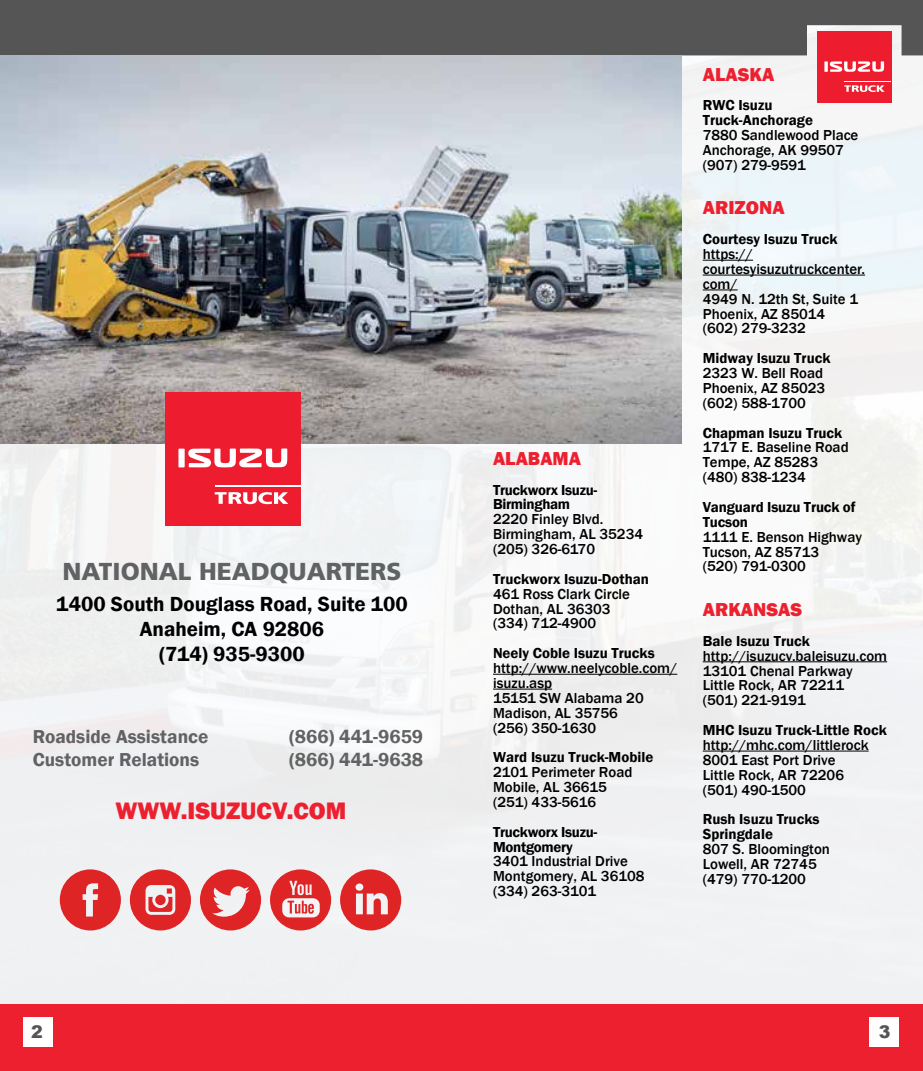
<style>
.page{position:relative;width:923px;height:1071px;background:#fff}
.page>*{position:absolute;margin:0;border:0;box-sizing:border-box;transform-origin:0 0}
.t1{font:900 24.5px "Frutiger LT Std";color:#606263}
.t2{font:800 24.5px "Franklin Gothic";color:#ed2030}
.t3{font:600 21px/25.2px "Franklin Gothic";color:#000;text-align:center}
.t4{font:600 19.25px "Franklin Gothic";color:#606263}
.t5{font:800 19.25px "Franklin Gothic";color:#ed2030}
.t6{font:900 17.5px "Arial";color:#555}
.t7{font:500 14.88px/14.9px "Franklin Gothic";color:#000}
.t8{font:600 14.88px/14.9px "Franklin Gothic";color:#000}
.t9{font:600 14.88px/14.9px "Franklin Gothic";letter-spacing:-.02em;color:#000}
</style>
<div class="page">
<img style="left:0;top:55px;width:922px;height:949px">
<div style="left:0;top:1004px;width:922px;height:67px;background:#ed2030"></div>
<div style="left:24px;top:1018px;width:29px;height:29px;background:#fff"></div>
<div style="left:869px;top:1018px;width:30px;height:29px;background:#fff"></div>
<div style="left:0;top:0;width:922px;height:55px;background:#555"></div>
<div style="left:817px;top:32px;width:74px;height:71px;background:#ed1c2e"></div>
<hr style="left:844px;top:81px;width:47px;height:1px;background:#fff">
<svg style="left:844px;top:85px;width:40px;height:7px"></svg>
<svg style="left:824px;top:61px;width:59px;height:11px"></svg>
<hr style="left:493px;top:674px;width:184px;height:1px;background:#000">
<hr style="left:493px;top:689px;width:59px;height:1px;background:#000">
<hr style="left:702px;top:260px;width:50px;height:1px;background:#000">
<hr style="left:702px;top:275px;width:162px;height:1px;background:#000">
<hr style="left:702px;top:290px;width:35px;height:1px;background:#000">
<hr style="left:702px;top:661px;width:185px;height:1px;background:#000">
<hr style="left:702px;top:751px;width:166px;height:1px;background:#000">
<img style="left:0;top:55px;width:681px;height:389px">
<div style="left:165px;top:392px;width:135px;height:134px;background:#ed1c2e"></div>
<hr style="left:215px;top:485px;width:85px;height:1px;background:#fff">
<svg style="left:215px;top:492px;width:73px;height:12px"></svg>
<svg style="left:178px;top:448px;width:109px;height:19px"></svg>
<svg style="left:340px;top:869px;width:61px;height:61px"></svg>
<svg style="left:130px;top:869px;width:61px;height:61px"></svg>
<svg style="left:60px;top:869px;width:61px;height:61px"></svg>
<svg style="left:200px;top:869px;width:61px;height:61px"></svg>
<svg style="left:270px;top:869px;width:61px;height:61px"></svg>
<h1 class="t1" style="left:62px;top:557px;width:340px">NATIONAL HEADQUARTERS</h1>
<h2 class="t3" style="left:56px;top:592px;width:353px">1400 South Douglass Road, Suite 100<br>Anaheim, CA 92806<br>(714) 935-9300</h2>
<p class="t4" style="left:33px;top:725px;width:177px">Roadside Assistance</p>
<p class="t4" style="left:289px;top:725px;width:135px">(866) 441-9659</p>
<p class="t4" style="left:33px;top:748px;width:168px">Customer Relations</p>
<p class="t4" style="left:289px;top:748px;width:135px">(866) 441-9638</p>
<h1 class="t2" style="left:115px;top:795px;width:232px">WWW.ISUZUCV.COM</h1>
<p class="t5" style="left:493px;top:446px;width:90px">ALABAMA</p>
<p class="t9" style="left:493px;top:482px;width:106px">Truckworx Isuzu-<br>Birmingham</p>
<p class="t7" style="left:493px;top:512px;width:152px">2220 Finley Blvd.<br>Birmingham, AL 35234 (205) 326-6170</p>
<p class="t8" style="left:493px;top:572px;width:157px">Truckworx Isuzu-Dothan</p>
<p class="t7" style="left:493px;top:587px;width:138px">461 Ross Clark Circle<br>Dothan, AL 36303 (334) 712-4900</p>
<p class="t8" style="left:493px;top:646px;width:163px">Neely Coble Isuzu Trucks</p>
<p class="t7" style="left:493px;top:661px;width:186px">http://www.neelycoble.com/ isuzu.asp<br>15151 SW Alabama 20<br>Madison, AL 35756<br>(256) 350-1630</p>
<p class="t8" style="left:493px;top:750px;width:162px">Ward Isuzu Truck-Mobile</p>
<p class="t7" style="left:493px;top:765px;width:141px">2101 Perimeter Road<br>Mobile, AL 36615 (251) 433-5616</p>
<p class="t9" style="left:493px;top:825px;width:106px">Truckworx Isuzu-<br>Montgomery</p>
<p class="t7" style="left:493px;top:854px;width:153px">3401 Industrial Drive<br>Montgomery, AL 36108 (334) 263-3101</p>
<p class="t5" style="left:702px;top:62px;width:73px">ALASKA</p>
<p class="t8" style="left:702px;top:98px;width:112px">RWC Isuzu<br>Truck-Anchorage</p>
<p class="t7" style="left:702px;top:128px;width:157px">7880 Sandlewood Place<br>Anchorage, AK 99507 (907) 279-9591</p>
<p class="t5" style="left:702px;top:196px;width:83px">ARIZONA</p>
<p class="t8" style="left:702px;top:232px;width:136px">Courtesy Isuzu Truck</p>
<p class="t7" style="left:702px;top:247px;width:164px">https:// courtesyisuzutruckcenter. com/<br>4949 N. 12th St, Suite 1<br>Phoenix, AZ 85014<br>(602) 279-3232</p>
<p class="t8" style="left:702px;top:351px;width:129px">Midway Isuzu Truck</p>
<p class="t7" style="left:702px;top:366px;width:124px">2323 W. Bell Road<br>Phoenix, AZ 85023 (602) 588-1700</p>
<p class="t8" style="left:702px;top:425px;width:141px">Chapman Isuzu Truck</p>
<p class="t7" style="left:702px;top:440px;width:147px">1717 E. Baseline Road<br>Tempe, AZ 85283 (480) 838-1234</p>
<p class="t8" style="left:702px;top:500px;width:154px">Vanguard Isuzu Truck of<br>Tucson</p>
<p class="t7" style="left:702px;top:529px;width:161px">1111 E. Benson Highway<br>Tucson, AZ 85713<br>(520) 791-0300</p>
<p class="t5" style="left:702px;top:597px;width:101px">ARKANSAS</p>
<p class="t8" style="left:702px;top:634px;width:109px">Bale Isuzu Truck</p>
<p class="t7" style="left:702px;top:648px;width:186px">http://isuzucv.baleisuzu.com<br>13101 Chenal Parkway<br>Little Rock, AR 72211<br>(501) 221-9191</p>
<p class="t8" style="left:702px;top:723px;width:185px">MHC Isuzu Truck-Little Rock</p>
<p class="t7" style="left:702px;top:738px;width:167px">http://mhc.com/littlerock<br>8001 East Port Drive<br>Little Rock, AR 72206 (501) 490-1500</p>
<p class="t8" style="left:702px;top:812px;width:118px">Rush Isuzu Trucks<br>Springdale</p>
<p class="t7" style="left:702px;top:842px;width:129px">807 S. Bloomington<br>Lowell, AR 72745 (479) 770-1200</p>
<p class="t6" style="left:31px;top:1019px;width:13px">2</p>
<p class="t6" style="left:878px;top:1019px;width:13px">3</p>
</div>
